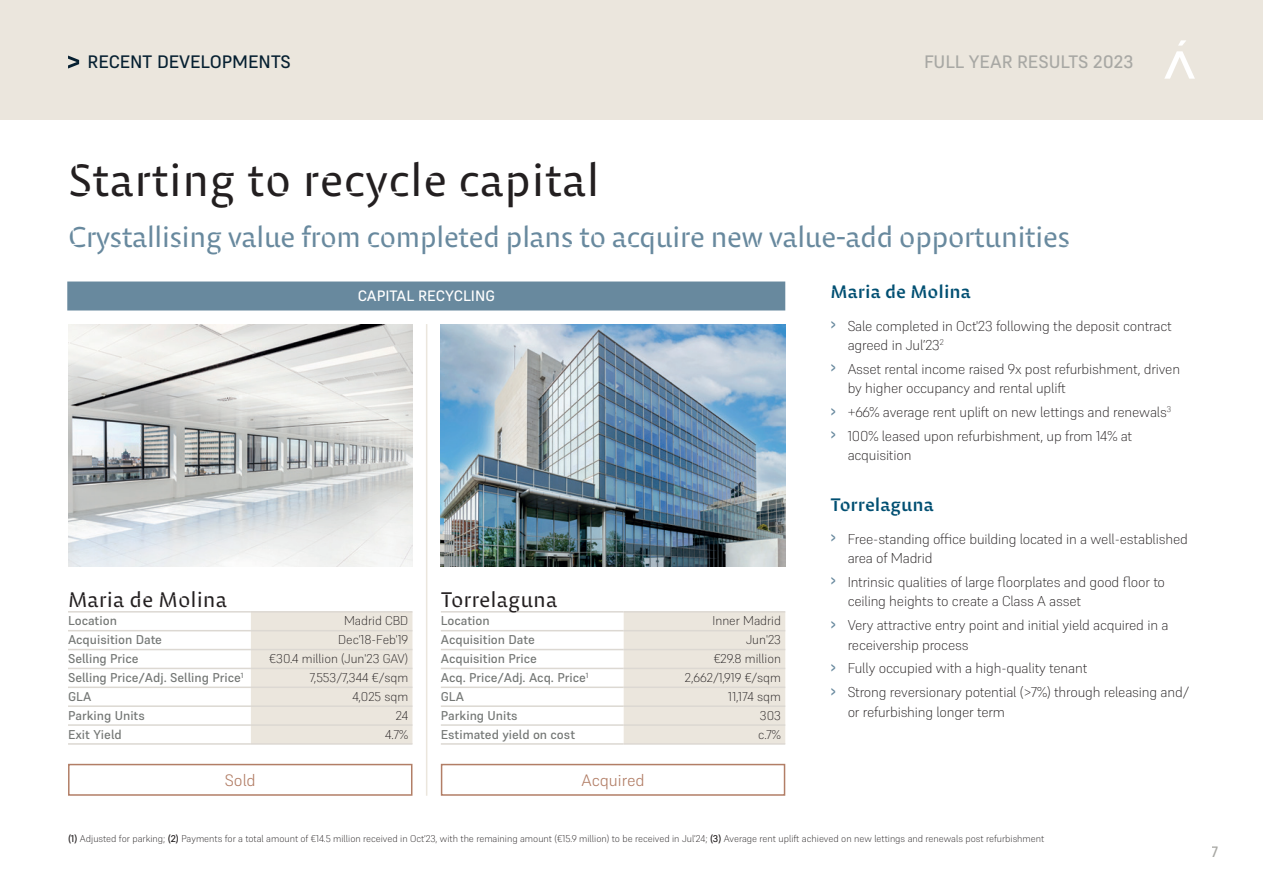
<style>
.page{position:relative;width:1263px;height:893px;background:#fff}
.page>*{position:absolute;margin:0;border:0;box-sizing:border-box;transform-origin:0 0}
.t1{font:45px "Bespoke Stencil";color:#231f20}
.t2{font:28.5px "Bespoke Stencil";letter-spacing:-.03em;color:#68899e}
.t3{font:21px "Bespoke Stencil";color:#231f20}
.t4{font:500 18px "Bespoke Stencil";color:#014f72}
.t5{font:500 18px "Supreme";color:#a8a8a4}
.t6{font:500 18px "Supreme";color:#062031}
.t7{font:300 16.5px "Supreme";color:#b27e66}
.t8{font:500 15px "Supreme";color:#fff}
.t9{font:500 15px "Supreme";color:#a8a8a4}
.t10{font:200 14.25px/19.5px "Supreme";letter-spacing:-.01em;color:#231f20}
.t11{font:500 12.75px "Supreme";color:#747775}
.t12{font:200 12.75px "Supreme";color:#231f20}
.t13{font:200 9.75px "Supreme";color:#231f20}
.s1{font-weight:500;font-size:17.1px;color:#68899e}
.s2{font-weight:500}
</style>
<div class="page">
<div style="left:0;top:0;width:1263px;height:119px;background:#ebe6dd"></div>
<svg style="left:68px;top:56px;width:11px;height:13px"></svg>
<div style="left:68px;top:282px;width:716px;height:28px;background:#68899e"></div>
<div style="left:67px;top:281px;width:718px;height:29px;border:2px solid #68899e"></div>
<img style="left:68px;top:324px;width:344px;height:243px">
<div style="left:251px;top:613px;width:161px;height:130px;background:#ebe6dd"></div>
<hr style="left:68px;top:611px;width:183px;height:2px;background:#dcd8d2">
<hr style="left:251px;top:611px;width:161px;height:2px;background:#dcd8d2">
<hr style="left:68px;top:630px;width:183px;height:1px;background:#dcd8d2">
<hr style="left:251px;top:630px;width:161px;height:1px;background:#dcd8d2">
<hr style="left:68px;top:649px;width:183px;height:1px;background:#dcd8d2">
<hr style="left:251px;top:649px;width:161px;height:1px;background:#dcd8d2">
<hr style="left:68px;top:668px;width:183px;height:1px;background:#dcd8d2">
<hr style="left:251px;top:668px;width:161px;height:1px;background:#dcd8d2">
<hr style="left:68px;top:687px;width:183px;height:1px;background:#dcd8d2">
<hr style="left:251px;top:687px;width:161px;height:1px;background:#dcd8d2">
<hr style="left:68px;top:705px;width:183px;height:2px;background:#dcd8d2">
<hr style="left:251px;top:705px;width:161px;height:2px;background:#dcd8d2">
<hr style="left:68px;top:724px;width:183px;height:2px;background:#dcd8d2">
<hr style="left:251px;top:724px;width:161px;height:2px;background:#dcd8d2">
<hr style="left:68px;top:743px;width:183px;height:2px;background:#dcd8d2">
<hr style="left:251px;top:743px;width:161px;height:2px;background:#dcd8d2">
<div style="left:68px;top:764px;width:344px;height:32px;border:2px solid #b27e66"></div>
<img style="left:441px;top:324px;width:344px;height:243px">
<div style="left:624px;top:613px;width:161px;height:130px;background:#ebe6dd"></div>
<hr style="left:441px;top:611px;width:183px;height:2px;background:#dcd8d2">
<hr style="left:624px;top:611px;width:161px;height:2px;background:#dcd8d2">
<hr style="left:441px;top:630px;width:183px;height:1px;background:#dcd8d2">
<hr style="left:624px;top:630px;width:161px;height:1px;background:#dcd8d2">
<hr style="left:441px;top:649px;width:183px;height:1px;background:#dcd8d2">
<hr style="left:624px;top:649px;width:161px;height:1px;background:#dcd8d2">
<hr style="left:441px;top:668px;width:183px;height:1px;background:#dcd8d2">
<hr style="left:624px;top:668px;width:161px;height:1px;background:#dcd8d2">
<hr style="left:441px;top:687px;width:183px;height:1px;background:#dcd8d2">
<hr style="left:624px;top:687px;width:161px;height:1px;background:#dcd8d2">
<hr style="left:441px;top:705px;width:183px;height:2px;background:#dcd8d2">
<hr style="left:624px;top:705px;width:161px;height:2px;background:#dcd8d2">
<hr style="left:441px;top:724px;width:183px;height:2px;background:#dcd8d2">
<hr style="left:624px;top:724px;width:161px;height:2px;background:#dcd8d2">
<hr style="left:441px;top:743px;width:183px;height:2px;background:#dcd8d2">
<hr style="left:624px;top:743px;width:161px;height:2px;background:#dcd8d2">
<div style="left:441px;top:764px;width:344px;height:32px;border:2px solid #b27e66"></div>
<hr style="left:426px;top:324px;width:1px;height:472px;background:#ebe6dd">
<svg style="left:1164px;top:40px;width:31px;height:39px"></svg>
<p class="t6" style="left:88px;top:51px;width:205px">RECENT DEVELOPMENTS</p>
<p class="t5" style="left:924px;top:51px;width:211px">FULL YEAR RESULTS 2023</p>
<h1 class="t1" style="left:68px;top:152px;width:533px">Starting to recycle capital</h1>
<h2 class="t2" style="left:68px;top:219px;width:1004px">Crystallising value from completed plans to acquire new value-add opportunities</h2>
<p class="t8" style="left:358px;top:287px;width:139px">CAPITAL RECYCLING</p>
<p class="t4" style="left:831px;top:281px;width:142px">Maria de Molina</p>
<p class="t10" style="left:848px;top:316px;width:326px;text-indent:-17px"><span class="s1">›</span> Sale completed in Oct'23 following the deposit contract agreed in Jul’23<sup>2</sup></p>
<p class="t10" style="left:848px;top:359px;width:334px;text-indent:-17px"><span class="s1">›</span> Asset rental income raised 9x post refurbishment, driven by higher occupancy and rental uplift</p>
<p class="t10" style="left:831px;top:400px;width:342px;line-height:23.7px"><span class="s1">›</span> +66% average rent uplift on new lettings and renewals<sup>3 </sup><span class="s1">›</span> 100% leased upon refurbishment, up from 14% at</p>
<p class="t10" style="left:848px;top:445px;width:65px">acquisition</p>
<p class="t4" style="left:831px;top:494px;width:105px">Torrelaguna</p>
<p class="t10" style="left:848px;top:529px;width:342px;text-indent:-17px"><span class="s1">›</span> Free-standing office building located in a well-established area of Madrid</p>
<p class="t10" style="left:848px;top:572px;width:319px;text-indent:-17px"><span class="s1">›</span> Intrinsic qualities of large floorplates and good floor to ceiling heights to create a Class A asset</p>
<p class="t10" style="left:848px;top:615px;width:322px;text-indent:-17px"><span class="s1">›</span> Very attractive entry point and initial yield acquired in a receivership process</p>
<p class="t10" style="left:831px;top:656px;width:360px;line-height:23.7px"><span class="s1">›</span> Fully occupied with a high-quality tenant<br><span class="s1">›</span> Strong reversionary potential (&gt;7%) through releasing and/</p>
<p class="t10" style="left:848px;top:702px;width:159px">or refurbishing longer term</p>
<h3 class="t3" style="left:68px;top:586px;width:161px">Maria de Molina</h3>
<p class="t11" style="left:68px;top:613px;width:50px">Location</p>
<p class="t12" style="left:344px;top:613px;width:66px">Madrid CBD</p>
<p class="t11" style="left:68px;top:632px;width:96px">Acquisition Date</p>
<p class="t12" style="left:338px;top:632px;width:71px">Dec'18-Feb'19</p>
<p class="t11" style="left:68px;top:651px;width:72px">Selling Price</p>
<p class="t12" style="left:269px;top:651px;width:140px">€30.4 million (Jun'23 GAV)</p>
<p class="t11" style="left:68px;top:670px;width:177px">Selling Price/Adj. Selling Price<sup>1</sup></p>
<p class="t12" style="left:310px;top:670px;width:100px">7,553/7,344 €/sqm</p>
<p class="t11" style="left:68px;top:689px;width:25px">GLA</p>
<p class="t12" style="left:352px;top:689px;width:57px">4,025 sqm</p>
<p class="t11" style="left:68px;top:707px;width:78px">Parking Units</p>
<p class="t12" style="left:396px;top:708px;width:14px">24</p>
<p class="t11" style="left:68px;top:726px;width:55px">Exit Yield</p>
<p class="t12" style="left:385px;top:727px;width:24px">4.7%</p>
<p class="t7" style="left:225px;top:770px;width:32px">Sold</p>
<h3 class="t3" style="left:441px;top:586px;width:118px">Torrelaguna</h3>
<p class="t11" style="left:441px;top:613px;width:50px">Location</p>
<p class="t12" style="left:712px;top:613px;width:70px">Inner Madrid</p>
<p class="t11" style="left:441px;top:632px;width:96px">Acquisition Date</p>
<p class="t12" style="left:746px;top:632px;width:36px">Jun'23</p>
<p class="t11" style="left:441px;top:651px;width:98px">Acquisition Price</p>
<p class="t12" style="left:714px;top:651px;width:69px">€29.8 million</p>
<p class="t11" style="left:441px;top:670px;width:149px">Acq. Price/Adj. Acq. Price<sup>1</sup></p>
<p class="t12" style="left:685px;top:670px;width:98px">2,662/1,919 €/sqm</p>
<p class="t11" style="left:441px;top:689px;width:25px">GLA</p>
<p class="t12" style="left:728px;top:689px;width:54px">11,174 sqm</p>
<p class="t11" style="left:441px;top:707px;width:78px">Parking Units</p>
<p class="t12" style="left:760px;top:708px;width:23px">303</p>
<p class="t11" style="left:441px;top:726px;width:136px">Estimated yield on cost</p>
<p class="t12" style="left:758px;top:727px;width:24px">c.7%</p>
<p class="t7" style="left:581px;top:770px;width:65px">Acquired</p>
<p class="t13" style="left:68px;top:833px;width:978px"><span class="s2">(1)</span> Adjusted for parking; <span class="s2">(2)</span> Payments for a total amount of €14.5 million received in Oct’23, with the remaining amount (€15.9 million) to be received in Jul’24; <span class="s2">(3)</span> Average rent uplift achieved on new lettings and renewals post refurbishment</p>
<p class="t9" style="left:1212px;top:842px;width:9px">7</p>
</div>
